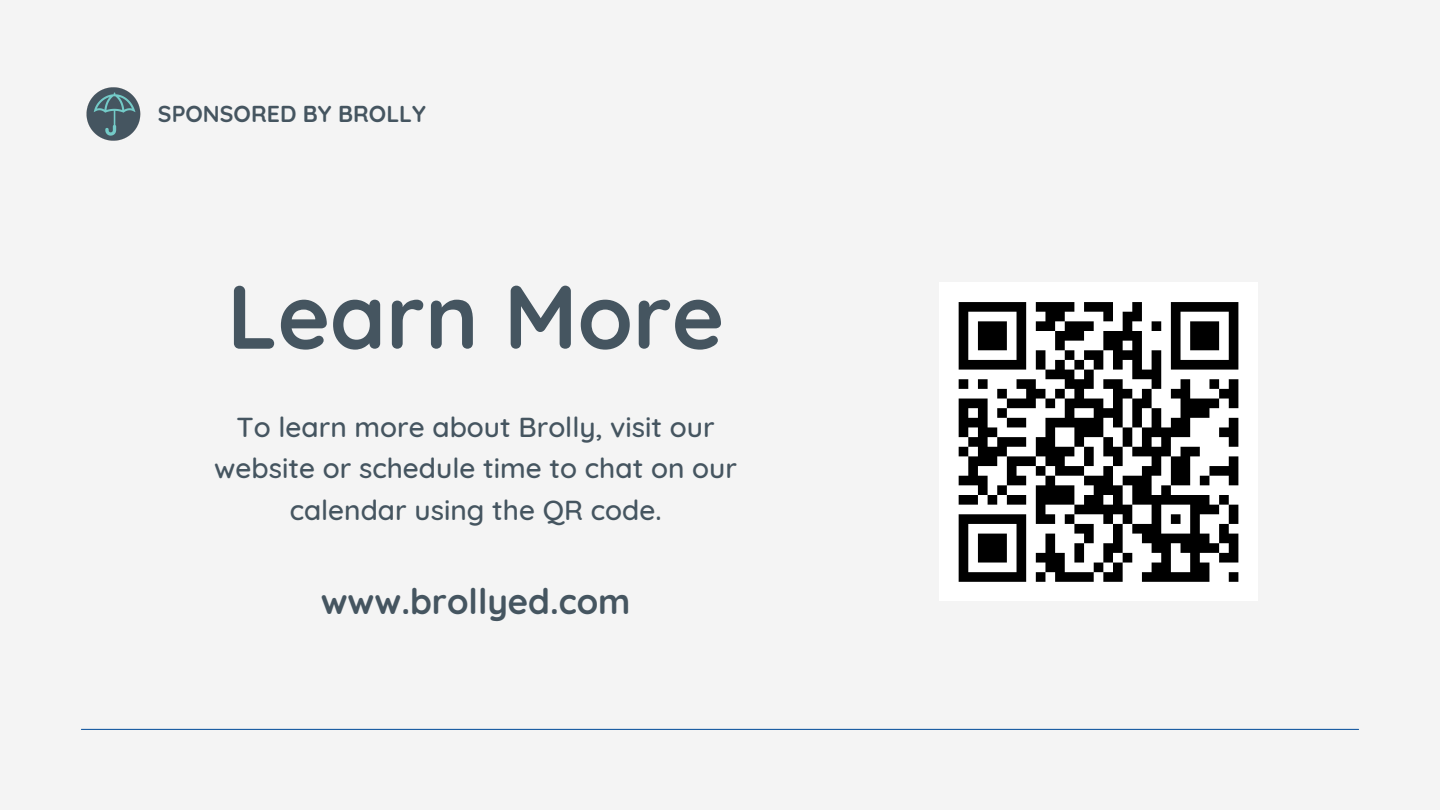
<style>
.page{position:relative;width:1440px;height:810px;background:#f4f4f4}
.page>*{position:absolute;margin:0;border:0;box-sizing:border-box;transform-origin:0 0}
.t1{font:700 90px "Quicksand";color:#455560}
.t2{font:700 35px "Quicksand";color:#455560}
.t3{font:500 28px/41.2px "Quicksand";color:#455560;text-align:center}
.t4{font:700 23px "Quicksand";color:#455560}
</style>
<div class="page">
<img style="left:86px;top:87px;width:55px;height:54px">
<hr style="left:81px;top:729px;width:1278px;height:1px;background:#004a98">
<div style="left:939px;top:283px;width:319px;height:318px;background:#fff"></div>
<svg style="left:958px;top:302px;width:281px;height:280px"></svg>
<p class="t4" style="left:158px;top:99px;width:269px">SPONSORED BY BROLLY</p>
<p class="t1" style="left:227px;top:259px;width:498px">Learn More</p>
<p class="t3" style="left:214px;top:406px;width:524px">To learn more about Brolly, visit our website or schedule time to chat on our calendar using the QR code.</p>
<p class="t2" style="left:321px;top:579px;width:311px">www.brollyed.com</p>
</div>
